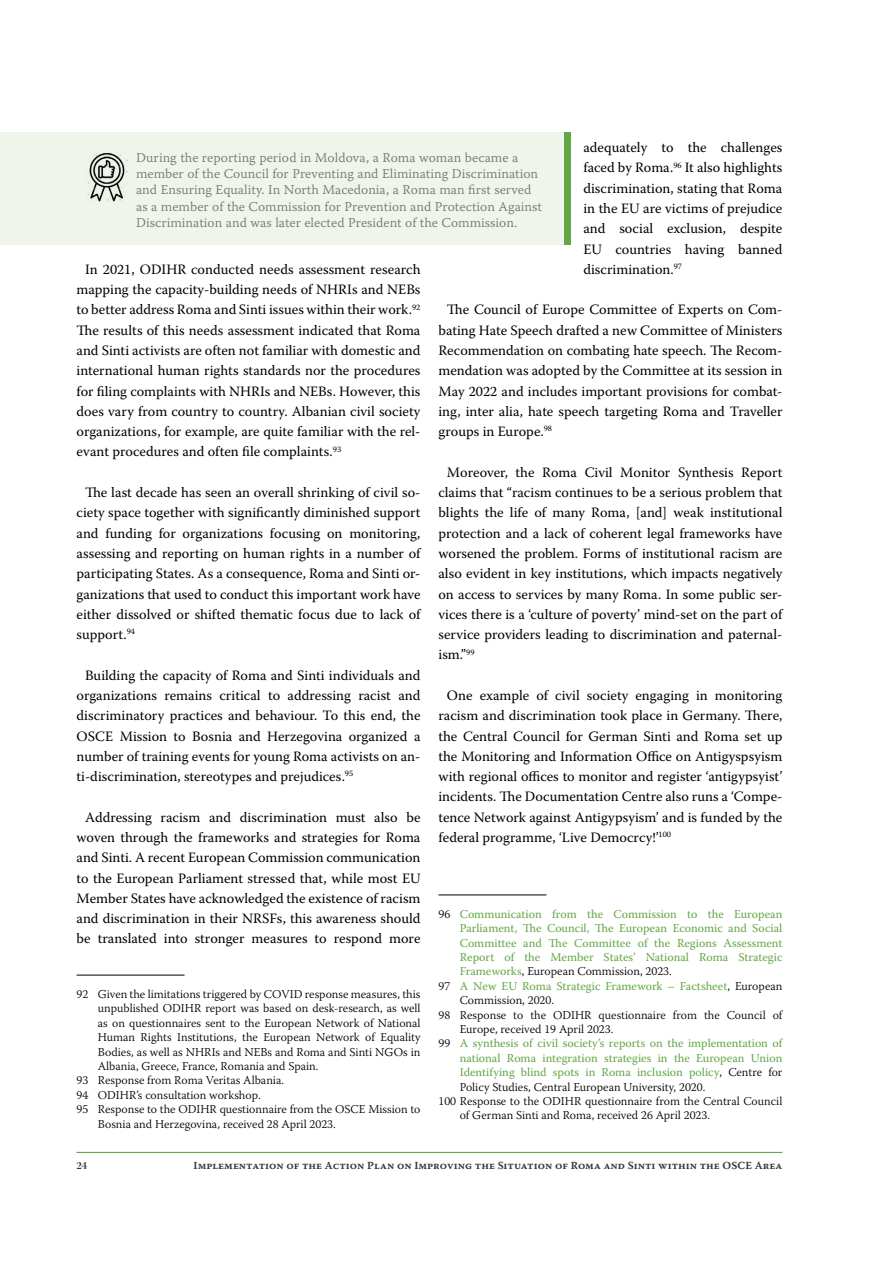
<style>
.page{position:relative;width:893px;height:1263px;background:#fff}
.page>*{position:absolute;margin:0;border:0;box-sizing:border-box;transform-origin:0 0}
.t1{font:14.25px/20.2px "Warnock Pro";color:#000;text-align:justify}
.t2{font:13.5px/16.2px "Warnock Pro Light Capt";color:#77787b}
.t3{font:300 12px "Warnock Pro";color:#000}
.t4{font:12px "Warnock Pro";color:#62a744}
.t5{font:10.8px "Warnock Pro Semibold Capt";color:#333}
.t6{font:10.65px "Warnock Pro Bold Disp";color:#333}
.s1{font-weight:300;color:#000}
.s2{font-weight:400;color:#62a744}
</style>
<div class="page">
<hr style="left:77px;top:1152px;width:705px;height:1px;background:#62a744">
<hr style="left:438px;top:894px;width:108px;height:1px;background:#000">
<hr style="left:77px;top:975px;width:108px;height:1px;background:#000">
<div style="left:0;top:132px;width:570px;height:112px;background:#f0f5ec"></div>
<div style="left:564px;top:132px;width:7px;height:112px;background:#62a744"></div>
<img style="left:87px;top:153px;width:40px;height:48px">
<p class="t1" style="left:583px;top:137px;width:201px">adequately to the challenges faced by Roma.<sup>96</sup> It also highlights discrimination, stating that Roma in the EU are victims of prejudice and social exclusion, despite EU countries having banned discrimination.<sup>97</sup></p>
<p class="t1" style="left:438px;top:299px;width:345px;text-indent:9px">The Council of Europe Committee of Experts on Com&shy;bating Hate Speech drafted a new Committee of Ministers Recommendation on combating hate speech. The Recom&shy;mendation was adopted by the Committee at its session in May 2022 and includes important provisions for combat&shy;ing, inter alia, hate speech targeting Roma and Traveller groups in Europe.<sup>98</sup></p>
<p class="t1" style="left:438px;top:462px;width:345px;text-indent:9px">Moreover, the Roma Civil Monitor Synthesis Report claims that “racism continues to be a serious problem that blights the life of many Roma, [and] weak institutional protection and a lack of coherent legal frameworks have worsened the problem. Forms of institutional racism are also evident in key institutions, which impacts negatively on access to services by many Roma. In some public ser&shy;vices there is a ‘culture of poverty’ mind-set on the part of service providers leading to discrimination and paternal&shy;ism.”<sup>99</sup></p>
<p class="t1" style="left:438px;top:685px;width:345px;text-indent:9px">One example of civil society engaging in monitoring racism and discrimination took place in Germany. There, the Central Council for German Sinti and Roma set up the Monitoring and Information Office on Antigyspsyism with regional offices to monitor and register ‘antigypsyist’ incidents. The Documentation Centre also runs a ‘Compe&shy;tence Network against Antigypsyism’ and is funded by the federal programme, ‘Live Democrcy!’<sup>100</sup></p>
<p class="t2" style="left:136px;top:149px;width:408px">During the reporting period in Moldova, a Roma woman became a member of the Council for Preventing and Eliminating Discrimination and Ensuring Equality. In North Macedonia, a Roma man first served as a member of the Commission for Prevention and Protection Against Discrimination and was later elected President of the Commission.</p>
<p class="t1" style="left:77px;top:259px;width:345px;text-indent:9px">In 2021, ODIHR conducted needs assessment research mapping the capacity-building needs of NHRIs and NEBs to better address Roma and Sinti issues within their work.<sup>92<br></sup>The results of this needs assessment indicated that Roma and Sinti activists are often not familiar with domestic and international human rights standards nor the procedures for filing complaints with NHRIs and NEBs. However, this does vary from country to country. Albanian civil society organizations, for example, are quite familiar with the rel&shy;evant procedures and often file complaints.<sup>93</sup></p>
<p class="t1" style="left:77px;top:482px;width:345px;text-indent:9px">The last decade has seen an overall shrinking of civil so&shy;ciety space together with significantly diminished support and funding for organizations focusing on monitoring, assessing and reporting on human rights in a number of participating States. As a consequence, Roma and Sinti or&shy;ganizations that used to conduct this important work have either dissolved or shifted thematic focus due to lack of support.<sup>94</sup></p>
<p class="t1" style="left:77px;top:664px;width:345px;text-indent:9px">Building the capacity of Roma and Sinti individuals and organizations remains critical to addressing racist and discriminatory practices and behaviour. To this end, the OSCE Mission to Bosnia and Herzegovina organized a number of training events for young Roma activists on an&shy;ti-discrimination, stereotypes and prejudices.<sup>95</sup></p>
<p class="t1" style="left:77px;top:806px;width:345px;text-align:center">Addressing racism and discrimination must also be woven through the frameworks and strategies for Roma and Sinti. A recent European Commission communication to the European Parliament stressed that, while most EU Member States have acknowledged the existence of racism and discrimination in their NRSFs, this awareness should be translated into stronger measures to respond more</p>
<p class="t4" style="left:438px;top:907px;width:345px"><span class="s1">96</span> Communication from the Commission to the European</p>
<p class="t4" style="left:460px;top:921px;width:324px">Parliament, The Council, The European Economic and Social</p>
<p class="t4" style="left:460px;top:935px;width:324px">Committee and The Committee of the Regions Assessment</p>
<p class="t4" style="left:460px;top:950px;width:324px">Report of the Member States’ National Roma Strategic</p>
<p class="t3" style="left:460px;top:964px;width:214px"><span class="s2">Frameworks</span>, European Commission, 2023.</p>
<p class="t4" style="left:438px;top:979px;width:345px"><span class="s1">97</span> A New EU Roma Strategic Framework – Factsheet<span class="s1">, European</span></p>
<p class="t3" style="left:460px;top:993px;width:96px">Commission, 2020.</p>
<p class="t3" style="left:438px;top:1007px;width:345px">98 Response to the ODIHR questionnaire from the Council of</p>
<p class="t3" style="left:460px;top:1022px;width:155px">Europe, received 19 April 2023.</p>
<p class="t4" style="left:438px;top:1036px;width:345px"><span class="s1">99</span> A synthesis of civil society’s reports on the implementation of</p>
<p class="t4" style="left:460px;top:1051px;width:324px">national Roma integration strategies in the European Union</p>
<p class="t4" style="left:460px;top:1065px;width:324px">Identifying blind spots in Roma inclusion policy<span class="s1">, Centre for</span></p>
<p class="t3" style="left:460px;top:1079px;width:247px">Policy Studies, Central European University, 2020.</p>
<p class="t3" style="left:438px;top:1094px;width:345px">100 Response to the ODIHR questionnaire from the Central Council</p>
<p class="t3" style="left:460px;top:1108px;width:252px">of German Sinti and Roma, received 26 April 2023.</p>
<p class="t3" style="left:77px;top:987px;width:345px">92 Given the limitations triggered by COVID response measures, this</p>
<p class="t3" style="left:98px;top:1001px;width:324px">unpublished ODIHR report was based on desk-research, as well</p>
<p class="t3" style="left:98px;top:1016px;width:324px">as on questionnaires sent to the European Network of National</p>
<p class="t3" style="left:98px;top:1030px;width:324px">Human Rights Institutions, the European Network of Equality</p>
<p class="t3" style="left:98px;top:1044px;width:324px">Bodies, as well as NHRIs and NEBs and Roma and Sinti NGOs in</p>
<p class="t3" style="left:98px;top:1059px;width:222px">Albania, Greece, France, Romania and Spain.</p>
<p class="t3" style="left:77px;top:1073px;width:209px">93 Response from Roma Veritas Albania.</p>
<p class="t3" style="left:77px;top:1088px;width:186px">94 ODIHR’s consultation workshop.</p>
<p class="t3" style="left:77px;top:1102px;width:345px">95 Response to the ODIHR questionnaire from the OSCE Mission to</p>
<p class="t3" style="left:98px;top:1116px;width:240px">Bosnia and Herzegovina, received 28 April 2023.</p>
<p class="t6" style="left:77px;top:1159px;width:12px">24</p>
<p class="t5" style="left:194px;top:1159px;width:590px">Implementation of the Action Plan on Improving the Situation of Roma and Sinti within the OSCE Area</p>
</div>
